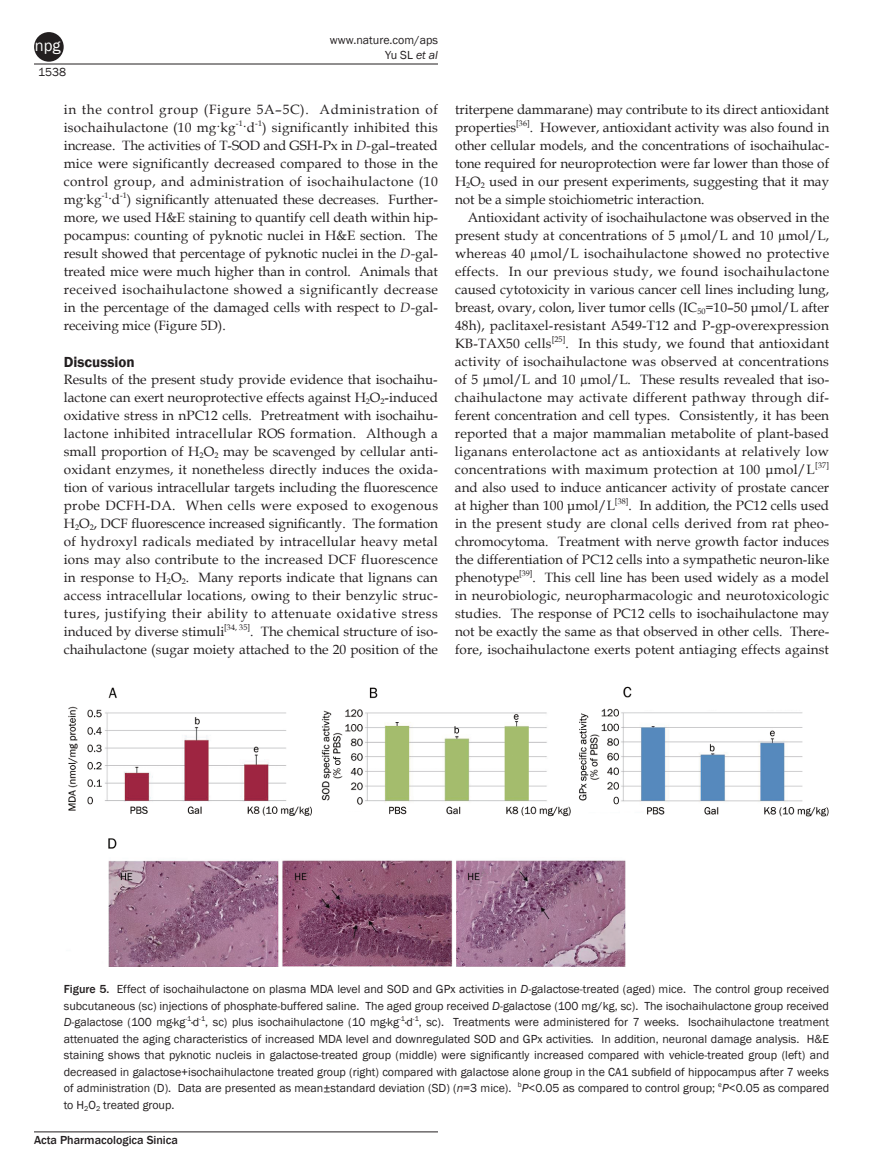
<style>
.page{position:relative;width:893px;height:1170px;background:#fff}
.page>*{position:absolute;margin:0;border:0;box-sizing:border-box;transform-origin:0 0}
.t1{font:16.5px "Franklin Gothic";color:#fff}
.t2{font:600 15px "Franklin Gothic";color:#231f20}
.t3{font:13.5px/18px "Book Antiqua";letter-spacing:.01em;color:#231f20;text-align:justify}
.t4{font:13.5px "Book Antiqua 2";color:#231f20}
.t5{font:13.5px "Book Antiqua 2";letter-spacing:.025em;color:#231f20}
.t6{font:13.5px "Book Antiqua";letter-spacing:.03em;color:#231f20}
.t7{font:12px/16.5px "Franklin Gothic";color:#231f20;text-align:right}
.t8{font:12px/16.5px "Franklin Gothic Book 2";color:#231f20}
.t9{font:500 12px "Franklin Gothic";color:#231f20}
.s1{font-style:italic}
.s2{font-family:"Times New Roman"}
.s3{font-family:"Book Antiqua"}
.s4{font-family:"Book Antiqua 2"}
.s5{font-weight:500}
</style>
<div class="page">
<hr style="left:34px;top:64px;width:404px;height:1px;background:#231f20">
<hr style="left:34px;top:1131px;width:404px;height:1px;background:#231f20">
<div style="left:34px;top:32px;width:30px;height:30px;background:#231f20;border-radius:50%"></div>
<img style="left:68px;top:686px;width:761px;height:280px">
<p class="t1" style="left:35px;top:35px;width:27px">npg</p>
<p class="t7" style="left:38px;top:64px;width:29px">1538</p>
<p class="t7" style="left:330px;top:32px;width:110px;line-height:15px">www.nature.com/aps<br>Yu SL <span class="s1">et al</span></p>
<p class="t3" style="left:64px;top:100px;width:376px">in the control group (Figure 5A–5C). Administration of isochaihulactone (10 mg<span class="s2">·</span>kg<sup>-1</sup><span class="s2">·</span>d<sup>-1</sup>) significantly inhibited this increase. The activities of T-SOD and GSH-Px in <span class="s1">D-</span>gal–treated mice were significantly decreased compared to those in the control group, and administration of isochaihulactone (10</p>
<p class="t4" style="left:64px;top:189px;width:376px"><span class="s3">mg</span><span class="s2">·</span><span class="s3">kg</span><sup>-1</sup><span class="s2">·</span><span class="s3">d</span><sup>-1</sup>) significantly attenuated these decreases. Further<span class="s3">-</span></p>
<p class="t3" style="left:64px;top:208px;width:376px">more, we used H&amp;E staining to quantify cell death within hip&shy;pocampus: counting of pyknotic nuclei in H&amp;E section. The result showed that percentage of pyknotic nuclei in the <span class="s1">D-</span>gal&shy;treated mice were much higher than in control. Animals that received isochaihulactone showed a significantly decrease in the percentage of the damaged cells with respect to <span class="s1">D-</span>gal&shy;receiving mice (Figure 5D).</p>
<p class="t2" style="left:64px;top:352px;width:73px">Discussion</p>
<p class="t3" style="left:64px;top:370px;width:376px">Results of the present study provide evidence that isochaihu&shy;lactone can exert neuroprotective effects against H<sub>2</sub>O<sub>2</sub>-induced oxidative stress in nPC12 cells. Pretreatment with isochaihu&shy;lactone inhibited intracellular ROS formation. Although a small proportion of H<sub>2</sub>O<sub>2</sub> may be scavenged by cellular anti&shy;oxidant enzymes, it nonetheless directly induces the oxida-</p>
<p class="t4" style="left:64px;top:477px;width:376px">tion of various intracellular targets including the fluorescence</p>
<p class="t6" style="left:64px;top:495px;width:376px">probe DCFH-DA. When cells were exposed to exogenous</p>
<p class="t4" style="left:64px;top:513px;width:376px"><span class="s3">H</span><sub>2</sub><span class="s3">O</span><sub>2</sub>, DCF fluorescence increased significantly. The formation</p>
<p class="t3" style="left:64px;top:532px;width:376px">of hydroxyl radicals mediated by intracellular heavy metal ions may also contribute to the increased DCF fluorescence in response to H<sub>2</sub>O<sub>2</sub>. Many reports indicate that lignans can access intracellular locations, owing to their benzylic struc&shy;tures, justifying their ability to attenuate oxidative stress induced by diverse stimuli<sup>[34,</sup> <sup>35]</sup>. The chemical structure of iso&shy;chaihulactone (sugar moiety attached to the 20 position of the</p>
<p class="t3" style="left:455px;top:100px;width:376px">triterpene dammarane) may contribute to its direct antioxidant properties<sup>[36]</sup>. However, antioxidant activity was also found in other cellular models, and the concentrations of isochaihulac&shy;tone required for neuroprotection were far lower than those of H<sub>2</sub>O<sub>2</sub> used in our present experiments, suggesting that it may not be a simple stoichiometric interaction.</p>
<p class="t3" style="left:455px;top:208px;width:376px;text-indent:13px">Antioxidant activity of isochaihulactone was observed in the present study at concentrations of 5 µmol/L and 10 µmol/L, whereas 40 µmol/L isochaihulactone showed no protective effects. In our previous study, we found isochaihulactone caused cytotoxicity in various cancer cell lines including lung, breast, ovary, colon, liver tumor cells (IC<sub>50</sub><span class="s4">=10–50 μmol/L after </span>48h), paclitaxel-resistant A549-T12 and P-gp-overexpression KB-TAX50 cells<sup>[25]</sup>. In this study, we found that antioxidant activity of isochaihulactone was observed at concentrations of 5 µmol/L and 10 µmol/L. These results revealed that iso&shy;chaihulactone may activate different pathway through dif&shy;ferent concentration and cell types. Consistently, it has been reported that a major mammalian metabolite of plant-based liganans enterolactone act as antioxidants at relatively low</p>
<p class="t5" style="left:455px;top:459px;width:376px">concentrations with maximum protection at 100 μmol/L<sup>[37]</sup></p>
<p class="t3" style="left:455px;top:478px;width:376px">and also used to induce anticancer activity of prostate cancer <span class="s4">at higher than 100 μmol/L</span><sup>[38]</sup>. In addition, the PC12 cells used in the present study are clonal cells derived from rat pheo&shy;chromocytoma. Treatment with nerve growth factor induces the differentiation of PC12 cells into a sympathetic neuron-like phenotype<sup>[39]</sup>. This cell line has been used widely as a model in neurobiologic, neuropharmacologic and neurotoxicologic studies. The response of PC12 cells to isochaihulactone may not be exactly the same as that observed in other cells. There&shy;fore, isochaihulactone exerts potent antiaging effects against</p>
<p class="t7" style="left:64px;top:981px;width:767px;text-align:justify"><span class="s5">Figure 5.</span> Effect of isochaihulactone on plasma MDA level and SOD and GPx activities in <span class="s1">D-</span>galactose-treated (aged) mice. The control group received subcutaneous (sc) injections of phosphate-buffered saline. The aged group received <span class="s1">D-</span>galactose (100 mg/kg, sc). The isochaihulactone group received <span class="s1">D-</span>galactose (100 mg·kg<sup>-1</sup>·d<sup>-1</sup>, sc) plus isochaihulactone (10 mg·kg<sup>-1</sup>·d<sup>-1</sup>, sc). Treatments were administered for 7 weeks. Isochaihulactone treatment attenuated the aging characteristics of increased MDA level and downregulated SOD and GPx activities. In addition, neuronal damage analysis. H&amp;E</p>
<p class="t8" style="left:64px;top:1047px;width:767px">staining shows that pyknotic nucleis in galactose-treated group (middle) were significantly increased compared with vehicle-treated group (left) and decreased in galactose+isochaihulactone treated group (right) compared with galactose alone group in the CA1 subfield of hippocampus after 7 weeks</p>
<p class="t7" style="left:64px;top:1080px;width:767px;text-align:left">of administration (D). Data are presented as mean±standard deviation (SD) (<span class="s1">n</span>=3 mice). <sup>b</sup><span class="s1">P</span>&lt;0.05 as compared to control group; <sup>e</sup><span class="s1">P</span>&lt;0.05 as compared to H<sub>2</sub>O<sub>2</sub> treated group.</p>
<p class="t9" style="left:34px;top:1132px;width:145px">Acta Pharmacologica Sinica</p>
</div>
